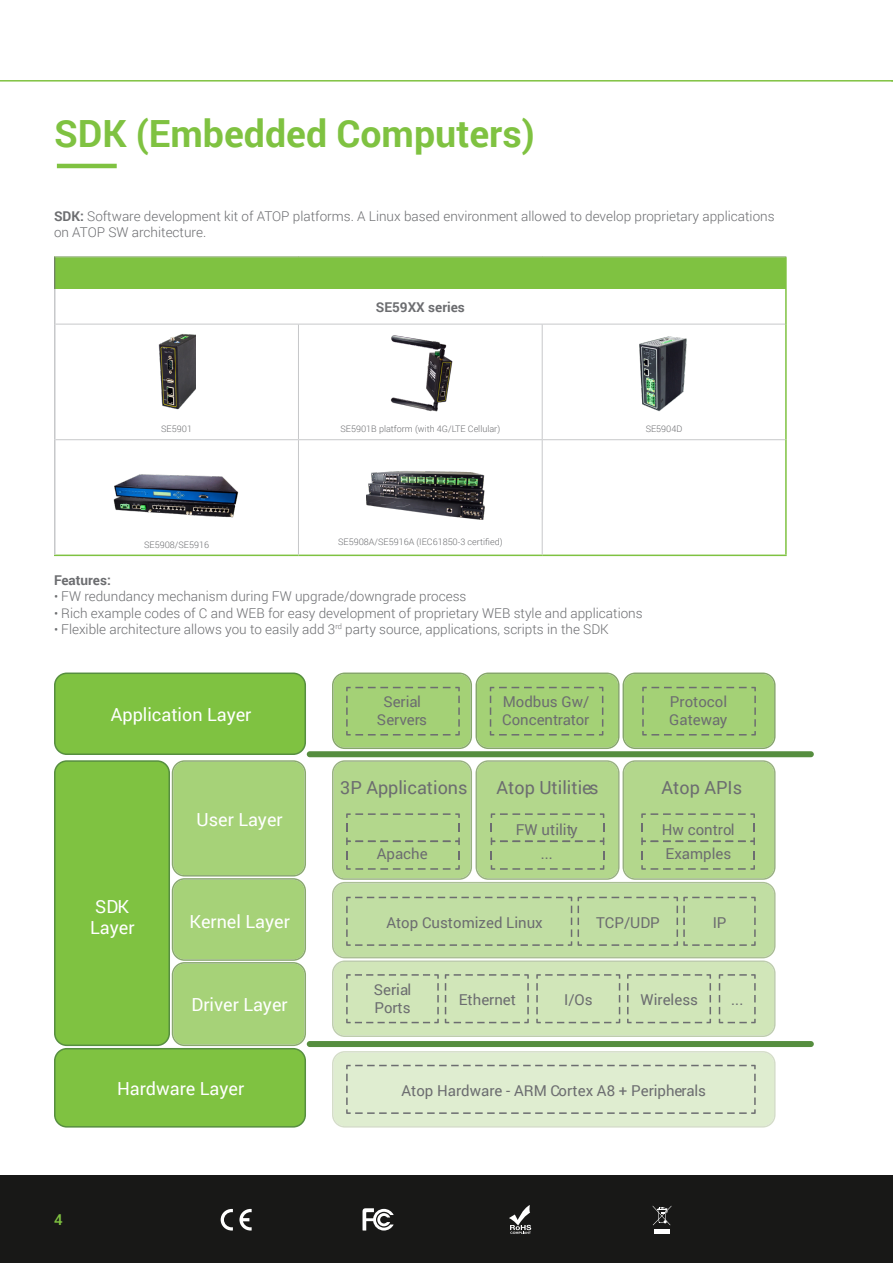
<style>
.page{position:relative;width:893px;height:1263px;background:#fff}
.page>*{position:absolute;margin:0;border:0;box-sizing:border-box;transform-origin:0 0}
.t1{font:700 37.5px "Roboto";color:#7fc241}
.t2{font:18px/21.6px "Roboto";color:#fff}
.t3{font:18px "Roboto";color:#6c6d70}
.t4{font:15px/18px "Roboto";color:#6c6d70}
.t5{font:500 15px "Roboto";color:#7fc241}
.t6{font:300 13.5px/16.2px "Roboto";color:#6c6d70}
.t7{font:700 13.5px "Roboto";color:#6c6d70}
.t8{font:300 9px "Roboto";color:#6c6d70}
.s1{font-weight:700}
.s2{font-size:12.75px}
</style>
<div class="page">
<div style="left:0;top:1176px;width:893px;height:87px;background:#181817"></div>
<svg style="left:362px;top:1208px;width:32px;height:22px"></svg>
<svg style="left:509px;top:1205px;width:22px;height:29px"></svg>
<hr style="left:654px;top:1229px;width:16px;height:4px;background:#fff">
<svg style="left:653px;top:1206px;width:18px;height:19px"></svg>
<svg style="left:239px;top:1209px;width:13px;height:21px"></svg>
<svg style="left:221px;top:1209px;width:12px;height:21px"></svg>
<hr style="left:0;top:80px;width:893px;height:2px;background:#7fc241">
<svg style="left:54px;top:672px;width:252px;height:455px;background:#89c256"></svg>
<div style="left:307px;top:751px;width:507px;height:6px;background:#568e3f;border-radius:3px"></div>
<div style="left:307px;top:1041px;width:507px;height:6px;background:#568e3f;border-radius:3px"></div>
<svg style="left:332px;top:1051px;width:443px;height:76px;background:#dce9cd"></svg>
<svg style="left:332px;top:672px;width:444px;height:77px;background:#a5ce7a"></svg>
<svg style="left:332px;top:760px;width:444px;height:277px;background:#bed9a0"></svg>
<hr style="left:57px;top:164px;width:60px;height:4px;background:#7fc241">
<div style="left:55px;top:257px;width:731px;height:32px;background:#7fc241"></div>
<hr style="left:54px;top:256px;width:244px;height:1px;background:#c7c8ca">
<hr style="left:298px;top:256px;width:244px;height:1px;background:#c7c8ca">
<hr style="left:542px;top:256px;width:245px;height:1px;background:#c7c8ca">
<hr style="left:785px;top:257px;width:2px;height:32px;background:#7fc241">
<hr style="left:785px;top:289px;width:2px;height:35px;background:#7fc241">
<hr style="left:785px;top:324px;width:2px;height:116px;background:#7fc241">
<hr style="left:785px;top:440px;width:2px;height:115px;background:#7fc241">
<hr style="left:54px;top:555px;width:244px;height:1px;background:#7fc241">
<hr style="left:298px;top:555px;width:244px;height:1px;background:#7fc241">
<hr style="left:542px;top:555px;width:245px;height:1px;background:#7fc241">
<hr style="left:54px;top:257px;width:1px;height:32px;background:#6c6d70">
<hr style="left:56px;top:324px;width:242px;height:1px;background:#c7c8ca">
<hr style="left:298px;top:324px;width:244px;height:1px;background:#c7c8ca">
<hr style="left:298px;top:324px;width:1px;height:115px;background:#c7c8ca">
<hr style="left:542px;top:324px;width:243px;height:1px;background:#c7c8ca">
<hr style="left:542px;top:324px;width:1px;height:115px;background:#c7c8ca">
<hr style="left:56px;top:439px;width:242px;height:1px;background:#c7c8ca">
<hr style="left:298px;top:439px;width:244px;height:1px;background:#c7c8ca">
<hr style="left:298px;top:440px;width:1px;height:115px;background:#c7c8ca">
<hr style="left:542px;top:439px;width:243px;height:1px;background:#c7c8ca">
<hr style="left:542px;top:440px;width:1px;height:115px;background:#c7c8ca">
<hr style="left:54px;top:289px;width:2px;height:35px;background:#c7c8ca">
<hr style="left:54px;top:324px;width:2px;height:116px;background:#c7c8ca">
<hr style="left:54px;top:440px;width:2px;height:115px;background:#c7c8ca">
<img style="left:158px;top:334px;width:37px;height:76px">
<img style="left:390px;top:335px;width:63px;height:77px">
<img style="left:639px;top:336px;width:48px;height:76px">
<img style="left:366px;top:471px;width:118px;height:49px">
<img style="left:113px;top:474px;width:126px;height:44px">
<p class="t1" style="left:54px;top:108px;width:482px">SDK (Embedded Computers)</p>
<p class="t6" style="left:54px;top:208px;width:722px"><span class="s1">SDK:</span> Software development kit of ATOP platforms. A Linux based environment allowed to develop proprietary applications on ATOP SW architecture.</p>
<p class="t7" style="left:376px;top:298px;width:90px">SE59XX series</p>
<p class="t8" style="left:161px;top:423px;width:32px">SE5901</p>
<p class="t8" style="left:340px;top:423px;width:161px">SE5901B platform (with 4G/LTE Cellular)</p>
<p class="t8" style="left:646px;top:423px;width:38px">SE5904D</p>
<p class="t8" style="left:144px;top:538px;width:66px">SE5908/SE5916</p>
<p class="t8" style="left:338px;top:536px;width:166px">SE5908A/SE5916A (IEC61850-3 certified)</p>
<p class="t7" style="left:54px;top:571px;width:58px">Features:</p>
<p class="t6" style="left:54px;top:588px;width:414px"><span class="s2">•</span> FW redundancy mechanism during FW upgrade/downgrade process</p>
<p class="t6" style="left:54px;top:604px;width:590px"><span class="s2">•</span> Rich example codes of C and WEB for easy development of proprietary WEB style and applications</p>
<p class="t6" style="left:54px;top:620px;width:556px"><span class="s2">•</span> Flexible architecture allows you to easily add 3<sup>rd</sup> party source, applications, scripts in the SDK</p>
<h2 class="t2" style="left:111px;top:703px;width:142px">Application Layer</h2>
<h2 class="t2" style="left:90px;top:895px;width:46px">SDK<br>Layer</h2>
<h2 class="t2" style="left:197px;top:808px;width:88px">User Layer</h2>
<h2 class="t2" style="left:189px;top:910px;width:102px">Kernel Layer</h2>
<h2 class="t2" style="left:192px;top:993px;width:98px">Driver Layer</h2>
<h2 class="t2" style="left:117px;top:1077px;width:129px">Hardware Layer</h2>
<p class="t5" style="left:54px;top:1209px;width:10px">4</p>
<p class="t4" style="left:377px;top:692px;width:52px;text-align:center">Serial<br>Servers</p>
<p class="t4" style="left:502px;top:692px;width:89px">Modbus Gw/<br>Concentrator</p>
<p class="t4" style="left:669px;top:692px;width:60px">Protocol<br>Gateway</p>
<h2 class="t3" style="left:340px;top:774px;width:129px">3P Applications</h2>
<h2 class="t3" style="left:497px;top:774px;width:103px">Atop Utilities</h2>
<h2 class="t3" style="left:662px;top:774px;width:82px">Atop APIs</h2>
<p class="t4" style="left:377px;top:844px;width:52px">Apache</p>
<p class="t4" style="left:516px;top:817px;width:63px;line-height:24.3px;text-align:center">FW utility ...</p>
<p class="t4" style="left:662px;top:817px;width:74px;line-height:24.3px">Hw control<br>Examples</p>
<p class="t4" style="left:386px;top:913px;width:158px">Atop Customized Linux</p>
<p class="t4" style="left:596px;top:913px;width:65px">TCP/UDP</p>
<p class="t4" style="left:713px;top:913px;width:15px">IP</p>
<p class="t4" style="left:374px;top:980px;width:39px">Serial<br>Ports</p>
<p class="t4" style="left:459px;top:990px;width:59px">Ethernet</p>
<p class="t4" style="left:564px;top:990px;width:30px">I/Os</p>
<p class="t4" style="left:640px;top:990px;width:59px">Wireless</p>
<p class="t4" style="left:731px;top:990px;width:14px">...</p>
<p class="t4" style="left:401px;top:1081px;width:306px">Atop Hardware - ARM Cortex A8 + Peripherals</p>
</div>
